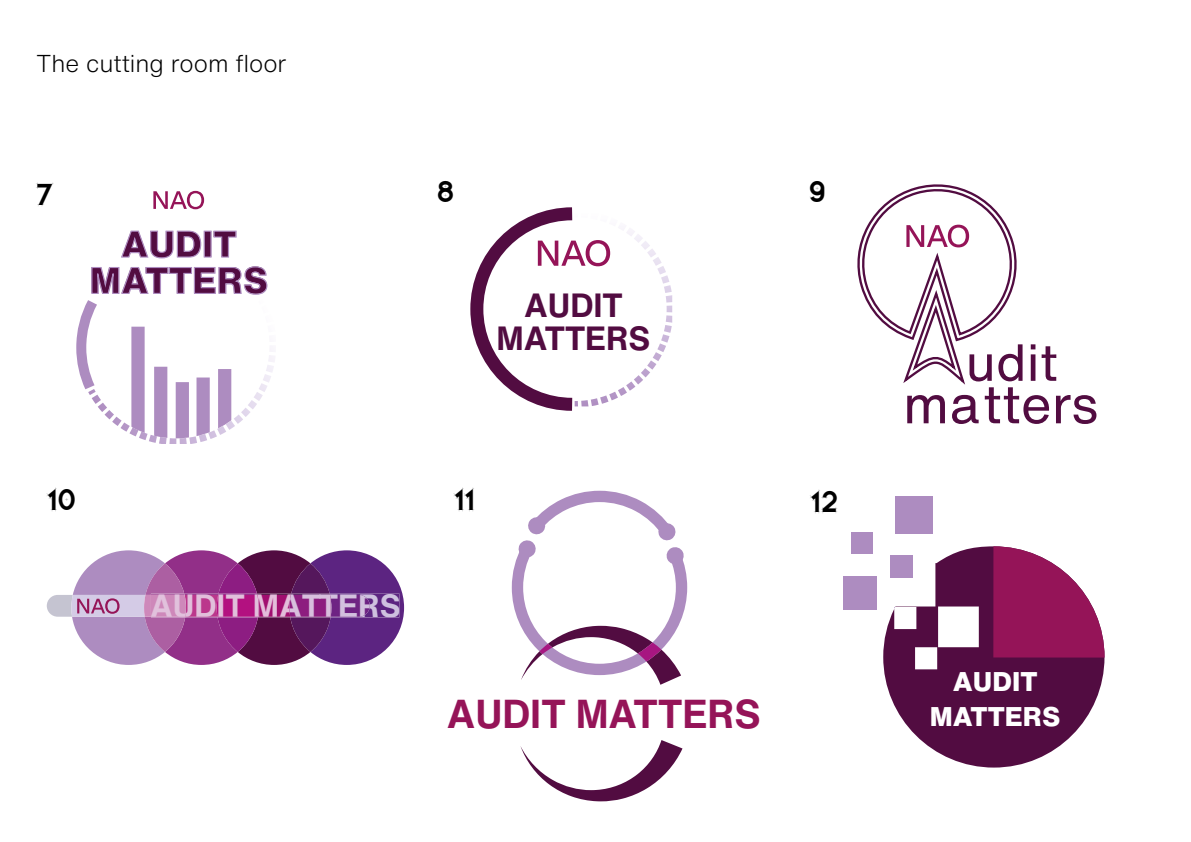
<style>
.page{position:relative;width:1191px;height:842px;background:#fff}
.page>*{position:absolute;margin:0;border:0;box-sizing:border-box;transform-origin:0 0}
.t1{font:53.4px "Helvetica Now Text";color:#520c41}
.t2{font:51.2px "Helvetica Now Text";color:#520c41}
.t3{font:700 39.7px "Helvetica Now Text";color:#951458}
.t4{font:800 36.4px/36.4px "Helvetica Now Text";color:#520c41;text-align:center}
.t5{font:700 33px/33px "Helvetica Now Text";color:#520c41;text-align:center}
.t6{font:700 31.7px "Helvetica Now Text";color:#d8c1de}
.t7{font:30px "Conceptsolid";color:#000}
.t8{font:800 26.6px/34.2px "Helvetica Now Text";color:#fff;text-align:center}
.t9{font:300 24px "Helvetica Now Text";color:#000}
.s1{color:#ad8cc0}
.s2{color:#dac0dd}
.s3{color:#dcc1dd}
.s4{color:#d4c1df}
.s5{color:#cec1df}
</style>
<div class="page">
<svg style="left:153px;top:191px;width:51px;height:18px"></svg>
<svg style="left:76px;top:300px;width:199px;height:144px"></svg>
<div style="left:131px;top:327px;width:14px;height:109px;background:#ad8cc0"></div>
<div style="left:154px;top:367px;width:13px;height:71px;background:#ad8cc0"></div>
<div style="left:176px;top:382px;width:13px;height:56px;background:#ad8cc0"></div>
<div style="left:196px;top:377px;width:14px;height:61px;background:#ad8cc0"></div>
<div style="left:218px;top:369px;width:13px;height:60px;background:#ad8cc0"></div>
<svg style="left:470px;top:207px;width:202px;height:204px"></svg>
<svg style="left:47px;top:550px;width:357px;height:115px"></svg>
<svg style="left:520px;top:740px;width:162px;height:61px"></svg>
<svg style="left:512px;top:491px;width:175px;height:194px"></svg>
<svg style="left:857px;top:184px;width:160px;height:201px"></svg>
<div style="left:843px;top:577px;width:33px;height:33px;background:#ad8cc0"></div>
<svg style="left:883px;top:546px;width:221px;height:221px;fill:#520c41"></svg>
<div style="left:851px;top:532px;width:22px;height:22px;background:#ad8cc0"></div>
<div style="left:895px;top:497px;width:38px;height:37px;background:#ad8cc0"></div>
<svg style="left:993px;top:546px;width:111px;height:112px"></svg>
<p class="t9" style="left:36px;top:46px;width:252px">The cutting room floor</p>
<p class="t7" style="left:36px;top:180px;width:19px">7</p>
<p class="t7" style="left:438px;top:177px;width:17px">8</p>
<p class="t7" style="left:810px;top:177px;width:16px">9</p>
<h3 class="t4" style="left:90px;top:225px;width:180px">AUDI<span class="s1">T<br></span>MATTERS</h3>
<h3 class="t5" style="left:496px;top:288px;width:155px">AUDIT<br>MATTERS</h3>
<p class="t7" style="left:47px;top:484px;width:28px">10</p>
<p class="t7" style="left:454px;top:484px;width:22px">11</p>
<p class="t6" style="left:150px;top:581px;width:252px"><span class="s2">AU</span>DIT M<span class="s3">A</span><span class="s4">T</span><span class="s5">TERS</span></p>
<p class="t3" style="left:447px;top:684px;width:315px">AUDIT MATTERS</p>
<p class="t7" style="left:810px;top:487px;width:29px">12</p>
<h2 class="t2" style="left:965px;top:324px;width:94px">udit</h2>
<h1 class="t1" style="left:903px;top:364px;width:197px">matters</h1>
<p class="t8" style="left:930px;top:664px;width:132px">AUDIT<br>MATTERS</p>
</div>
